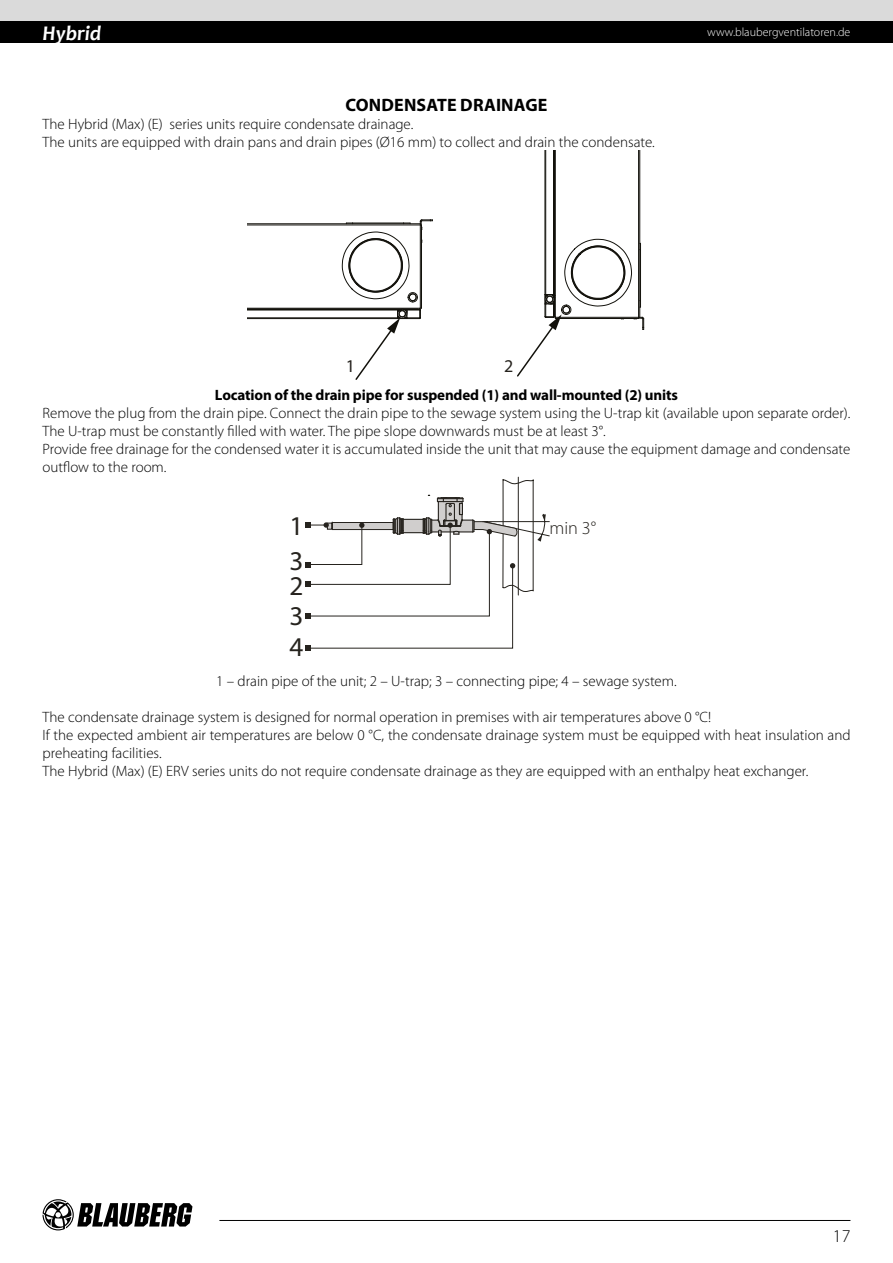
<style>
.page{position:relative;width:893px;height:1263px;background:#fff}
.page>*{position:absolute;margin:0;border:0;box-sizing:border-box;transform-origin:0 0}
.t1{font:27.15px/59.7px "Myriad Pro";color:#26231e}
.t2{font:italic 700 21px "Candara";color:#fff}
.t3{font:300 18.3px "Myriad Pro";color:#26231e}
.t4{font:700 18px "Myriad Pro";letter-spacing:.01em;color:#000}
.t5{font:300 18px "Myriad Pro";color:#000}
.t6{font:18px "Myriad Pro";color:#26231e}
.t7{font:300 15px/18px "Myriad Pro";color:#000}
.t8{font:700 15px "Myriad Pro";letter-spacing:-.01em;color:#000}
.t9{font:300 12px "Myriad Pro";color:#fff}
</style>
<div class="page">
<div style="left:0;top:0;width:893px;height:21px;background:#dadada"></div>
<div style="left:0;top:21px;width:893px;height:22px;background:#000"></div>
<svg style="left:43px;top:1199px;width:149px;height:31px"></svg>
<hr style="left:219px;top:1220px;width:631px;height:1px;background:#000">
<hr style="left:545px;top:151px;width:1px;height:143px;background:#12110b">
<hr style="left:553px;top:151px;width:1px;height:143px;background:#12110b">
<hr style="left:554px;top:151px;width:1px;height:163px;background:#12110b">
<hr style="left:639px;top:151px;width:1px;height:166px;background:#12110b">
<hr style="left:555px;top:151px;width:1px;height:166px;background:#12110b">
<hr style="left:638px;top:151px;width:1px;height:166px;background:#12110b">
<hr style="left:247px;top:318px;width:150px;height:1px;background:#12110b">
<hr style="left:247px;top:317px;width:150px;height:1px;background:#12110b">
<hr style="left:247px;top:310px;width:150px;height:1px;background:#12110b">
<hr style="left:247px;top:309px;width:170px;height:1px;background:#12110b">
<hr style="left:247px;top:223px;width:173px;height:1px;background:#12110b">
<hr style="left:247px;top:308px;width:173px;height:1px;background:#12110b">
<hr style="left:247px;top:225px;width:173px;height:1px;background:#12110b">
<svg style="left:341px;top:219px;width:92px;height:161px"></svg>
<svg style="left:517px;top:238px;width:127px;height:139px"></svg>
<hr style="left:518px;top:477px;width:1px;height:118px;background:#26231e">
<svg style="left:305px;top:478px;width:245px;height:173px"></svg>
<h2 class="t2" style="left:43px;top:20px;width:60px">Hybrid</h2>
<p class="t9" style="left:707px;top:26px;width:145px">www.blaubergventilatoren.de</p>
<p class="t4" style="left:345px;top:93px;width:204px">CONDENSATE DRAINAGE</p>
<p class="t7" style="left:43px;top:116px;width:614px">The Hybrid (Max) (E) series units require condensate drainage.<br>The units are equipped with drain pans and drain pipes (Ø16 mm) to collect and drain the condensate.</p>
<p class="t6" style="left:346px;top:355px;width:11px">1</p>
<p class="t6" style="left:504px;top:355px;width:11px">2</p>
<p class="t8" style="left:215px;top:385px;width:465px">Location of the drain pipe for suspended (1) and wall-mounted (2) units</p>
<p class="t7" style="left:43px;top:404px;width:809px">Remove the plug from the drain pipe. Connect the drain pipe to the sewage system using the U-trap kit (available upon separate order).<br>The U-trap must be constantly filled with water. The pipe slope downwards must be at least 3°.<br>Provide free drainage for the condensed water it is accumulated inside the unit that may cause the equipment damage and condensate outflow to the room.</p>
<h1 class="t1" style="left:290px;top:496px;width:15px">1<br>2</h1>
<h1 class="t1" style="left:290px;top:599px;width:15px;line-height:31.2px">3<br>4</h1>
<h1 class="t1" style="left:290px;top:531px;width:15px">3</h1>
<p class="t3" style="left:549px;top:518px;width:48px">min 3°</p>
<p class="t7" style="left:216px;top:672px;width:462px">1 – drain pipe of the unit; 2 – U-trap; 3 – connecting pipe; 4 – sewage system.</p>
<p class="t7" style="left:43px;top:708px;width:809px">The condensate drainage system is designed for normal operation in premises with air temperatures above 0 °C!<br>If the expected ambient air temperatures are below 0 °C, the condensate drainage system must be equipped with heat insulation and preheating facilities.<br>The Hybrid (Max) (E) ERV series units do not require condensate drainage as they are equipped with an enthalpy heat exchanger.</p>
<p class="t5" style="left:833px;top:1226px;width:19px">17</p>
</div>
